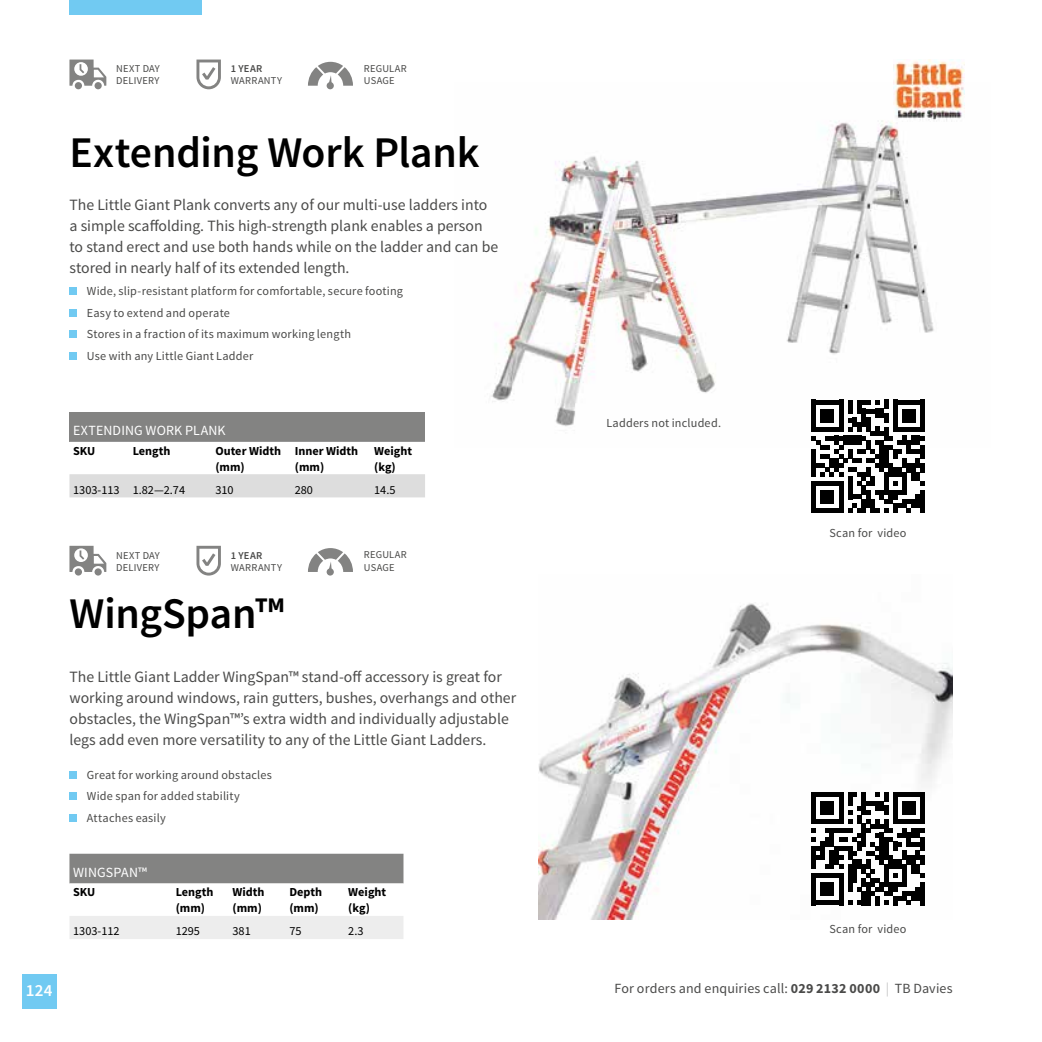
<style>
.page{position:relative;width:1042px;height:1042px;background:#fff}
.page>*{position:absolute;margin:0;border:0;box-sizing:border-box;transform-origin:0 0}
.t1{font:600 43.75px "Source Sans Pro";letter-spacing:-.01em;color:#000}
.t2{font:600 16.97px "Source Sans Pro";color:#fff}
.t3{font:15.75px/21px "Source Sans Pro";color:#4a4a49}
.t4{font:14px "Source Sans Pro";letter-spacing:.01em;color:#4a4a49}
.t5{font:14px "Source Sans Pro";letter-spacing:.01em;color:#fff}
.t6{font:12.25px/21.7px "Source Sans Pro";letter-spacing:.015em;color:#4a4a49}
.t7{font:700 12.25px/15.8px "Source Sans Pro";color:#000}
.t8{font:12.25px "Source Sans Pro";color:#000}
.t9{font:10.5px/12.2px "Source Sans Pro";letter-spacing:.02em;color:#4a4a49}
.t10{font:600 10.5px "Source Sans Pro";letter-spacing:.035em;color:#4a4a49}
.s1{font-weight:700}
.s2{color:#c6c6c6}
</style>
<div class="page">
<div style="left:69px;top:0;width:133px;height:15px;background:#71caf2"></div>
<div style="left:22px;top:974px;width:35px;height:35px;background:#71caf2"></div>
<img style="left:491px;top:90px;width:474px;height:357px">
<div style="left:69px;top:287px;width:8px;height:8px;background:#71caf2"></div>
<div style="left:69px;top:309px;width:8px;height:8px;background:#71caf2"></div>
<div style="left:69px;top:330px;width:8px;height:8px;background:#71caf2"></div>
<div style="left:69px;top:352px;width:8px;height:8px;background:#71caf2"></div>
<div style="left:69px;top:412px;width:356px;height:30px;background:#838382"></div>
<div style="left:69px;top:474px;width:356px;height:23px;background:#ddd"></div>
<img style="left:538px;top:603px;width:414px;height:316px">
<div style="left:69px;top:771px;width:8px;height:7px;background:#71caf2"></div>
<div style="left:69px;top:792px;width:8px;height:8px;background:#71caf2"></div>
<div style="left:69px;top:814px;width:8px;height:8px;background:#71caf2"></div>
<div style="left:75px;top:82px;width:7px;height:7px;background:#838382;border-radius:50%"></div>
<div style="left:95px;top:82px;width:7px;height:7px;background:#838382;border-radius:50%"></div>
<svg style="left:69px;top:60px;width:37px;height:26px"></svg>
<svg style="left:196px;top:60px;width:25px;height:29px"></svg>
<svg style="left:308px;top:62px;width:45px;height:25px"></svg>
<div style="left:327px;top:82px;width:7px;height:7px;background:#838382;border-radius:50%"></div>
<div style="left:75px;top:568px;width:7px;height:7px;background:#838382;border-radius:50%"></div>
<div style="left:95px;top:568px;width:7px;height:7px;background:#838382;border-radius:50%"></div>
<svg style="left:69px;top:546px;width:37px;height:26px"></svg>
<svg style="left:196px;top:546px;width:25px;height:29px"></svg>
<svg style="left:308px;top:548px;width:45px;height:25px"></svg>
<div style="left:327px;top:568px;width:7px;height:7px;background:#838382;border-radius:50%"></div>
<svg style="left:811px;top:400px;width:113px;height:112px"></svg>
<svg style="left:811px;top:792px;width:113px;height:113px"></svg>
<img style="left:893px;top:60px;width:71px;height:61px">
<svg style="left:69px;top:854px;width:334px;height:85px"></svg>
<p class="t9" style="left:116px;top:63px;width:45px">NEXT DAY<br>DELIVERY</p>
<p class="t10" style="left:231px;top:62px;width:33px">1 YEAR</p>
<p class="t9" style="left:231px;top:75px;width:53px">WARRANTY</p>
<p class="t9" style="left:364px;top:63px;width:44px">REGULAR<br>USAGE</p>
<h1 class="t1" style="left:69px;top:125px;width:411px">Extending Work Plank</h1>
<p class="t3" style="left:69px;top:195px;width:430px">The Little Giant Plank converts any of our multi-use ladders into a simple scaffolding. This high-strength plank enables a person to stand erect and use both hands while on the ladder and can be stored in nearly half of its extended length.</p>
<p class="t6" style="left:87px;top:280px;width:318px">Wide, slip-resistant platform for comfortable, secure footing Easy to extend and operate<br>Stores in a fraction of its maximum working length<br>Use with any Little Giant Ladder</p>
<p class="t5" style="left:73px;top:421px;width:154px">EXTENDING WORK PLANK</p>
<p class="t7" style="left:73px;top:443px;width:24px">SKU</p>
<p class="t7" style="left:133px;top:443px;width:39px">Length</p>
<p class="t7" style="left:215px;top:443px;width:67px">Outer Width (mm)</p>
<p class="t7" style="left:295px;top:443px;width:65px">Inner Width (mm)</p>
<p class="t7" style="left:374px;top:443px;width:39px">Weight (kg)</p>
<p class="t8" style="left:73px;top:482px;width:113px">1303-113 1.82—2.74</p>
<p class="t8" style="left:215px;top:482px;width:20px">310</p>
<p class="t8" style="left:295px;top:482px;width:20px">280</p>
<p class="t8" style="left:374px;top:482px;width:23px">14.5</p>
<p class="t9" style="left:116px;top:549px;width:45px">NEXT DAY<br>DELIVERY</p>
<p class="t10" style="left:231px;top:548px;width:33px">1 YEAR</p>
<p class="t9" style="left:231px;top:561px;width:53px">WARRANTY</p>
<h1 class="t1" style="left:69px;top:586px;width:216px">WingSpan™</h1>
<p class="t9" style="left:364px;top:549px;width:44px">REGULAR<br>USAGE</p>
<p class="t3" style="left:69px;top:666px;width:448px">The Little Giant Ladder WingSpan™ stand-off accessory is great for working around windows, rain gutters, bushes, overhangs and other obstacles, the WingSpan™’s extra width and individually adjustable legs add even more versatility to any of the Little Giant Ladders.</p>
<p class="t6" style="left:87px;top:764px;width:187px">Great for working around obstacles<br>Wide span for added stability<br>Attaches easily</p>
<p class="t5" style="left:73px;top:863px;width:76px">WINGSPAN™</p>
<p class="t7" style="left:73px;top:885px;width:24px">SKU</p>
<p class="t7" style="left:176px;top:885px;width:39px">Length (mm)</p>
<p class="t7" style="left:233px;top:885px;width:34px">Width (mm)</p>
<p class="t7" style="left:289px;top:885px;width:34px">Depth (mm)</p>
<p class="t7" style="left:348px;top:885px;width:39px">Weight (kg)</p>
<p class="t8" style="left:73px;top:923px;width:48px">1303-112</p>
<p class="t8" style="left:176px;top:923px;width:26px">1295</p>
<p class="t8" style="left:233px;top:923px;width:20px">381</p>
<p class="t8" style="left:289px;top:923px;width:14px">75</p>
<p class="t8" style="left:348px;top:923px;width:17px">2.3</p>
<p class="t6" style="left:606px;top:412px;width:116px">Ladders not included.</p>
<p class="t6" style="left:829px;top:523px;width:79px">Scan for video</p>
<p class="t6" style="left:829px;top:918px;width:79px">Scan for video</p>
<p class="t2" style="left:26px;top:980px;width:28px">124</p>
<p class="t4" style="left:614px;top:979px;width:340px">For orders and enquiries call: <span class="s1">029 2132 0000</span> <span class="s2">|</span> TB Davies</p>
</div>
